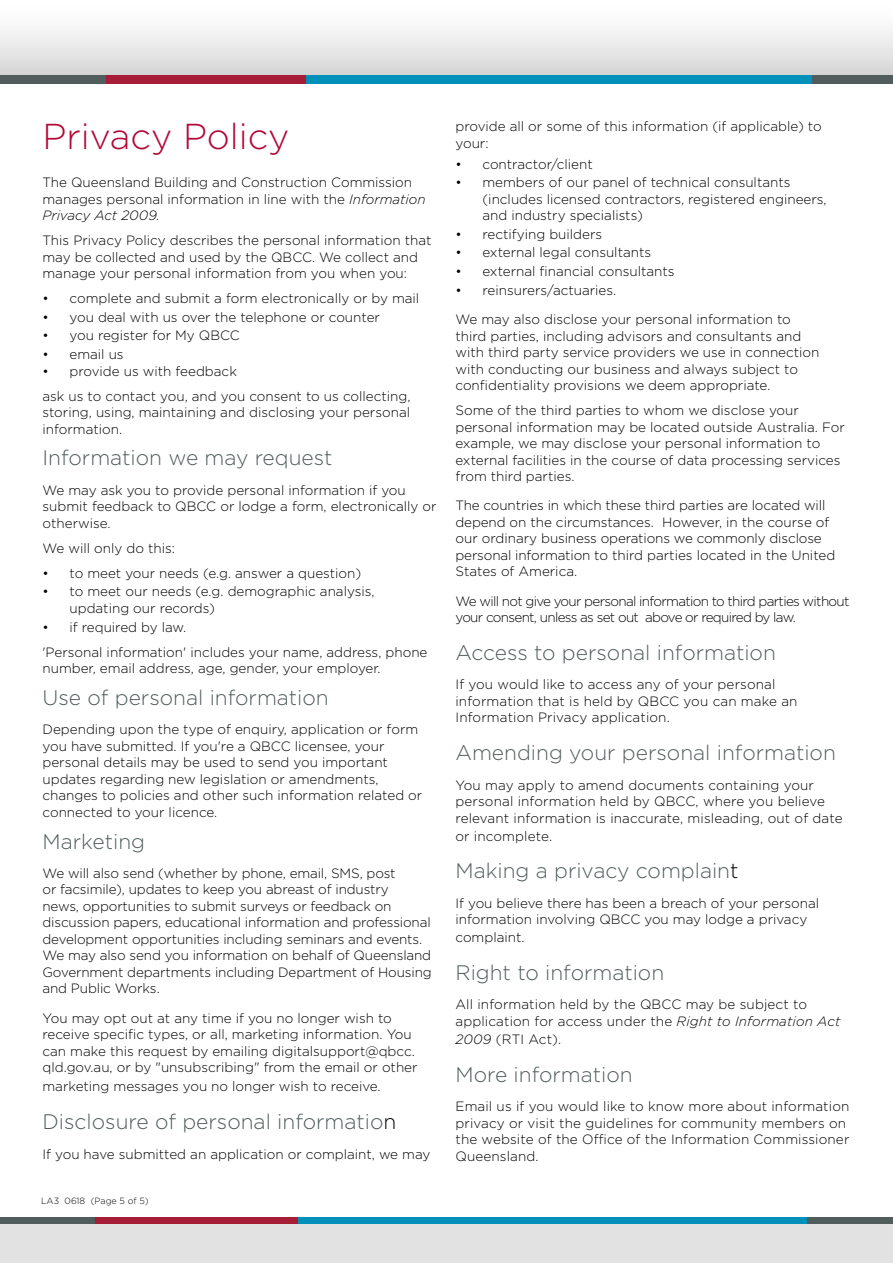
<style>
.page{position:relative;width:893px;height:1263px;background:#fff}
.page>*{position:absolute;margin:0;border:0;box-sizing:border-box;transform-origin:0 0}
.t1{font:300 36px "Gotham";color:#b30838}
.t2{font:300 21px "Gotham";color:#515c5d}
.t3{font:300 21px "Gotham";color:#545d5d}
.t4{font:300 13.5px/16.5px "Gotham";color:#000}
.t5{font:300 13.5px/16.5px "Gotham";letter-spacing:-.05em;color:#000}
.t6{font:300 9px "Gotham";color:#000}
.s1{font-style:italic}
.s2{color:#000}
</style>
<div class="page">
<div style="left:1px;top:0;width:892px;height:79px;background:linear-gradient(to bottom,#fff,#d5d5d5)"></div>
<div style="left:0;top:76px;width:106px;height:8px;background:#515c5d"></div>
<div style="left:106px;top:76px;width:201px;height:8px;background:#a51d37"></div>
<div style="left:307px;top:76px;width:505px;height:8px;background:#0090ba"></div>
<div style="left:812px;top:76px;width:80px;height:8px;background:#515c5d"></div>
<div style="left:0;top:1221px;width:893px;height:42px;background:#e2e2e2"></div>
<div style="left:0;top:1217px;width:95px;height:6px;background:#515c5d"></div>
<div style="left:95px;top:1217px;width:203px;height:6px;background:#a51d37"></div>
<div style="left:298px;top:1217px;width:509px;height:6px;background:#0090ba"></div>
<div style="left:807px;top:1217px;width:86px;height:6px;background:#515c5d"></div>
<h1 class="t1" style="left:43px;top:114px;width:248px">Privacy Policy</h1>
<p class="t4" style="left:43px;top:174px;width:385px">The Queensland Building and Construction Commission manages personal information in line with the <span class="s1">Information<br>Privacy Act 2009.</span></p>
<p class="t4" style="left:43px;top:232px;width:390px">This Privacy Policy describes the personal information that may be collected and used by the QBCC. We collect and manage your personal information from you when you:</p>
<p class="t4" style="left:43px;top:290px;width:378px">• complete and submit a form electronically or by mail</p>
<p class="t4" style="left:43px;top:308px;width:339px">• you deal with us over the telephone or counter</p>
<p class="t4" style="left:43px;top:327px;width:199px">• you register for My QBCC</p>
<p class="t4" style="left:43px;top:346px;width:83px">• email us</p>
<p class="t4" style="left:43px;top:358px;width:369px;line-height:25px">• provide us with feedback<br>ask us to contact you, and you consent to us collecting,</p>
<p class="t4" style="left:43px;top:404px;width:369px">storing, using, maintaining and disclosing your personal information.</p>
<h2 class="t2" style="left:43px;top:445px;width:291px">Information we may request</h2>
<p class="t4" style="left:43px;top:481px;width:396px">We may ask you to provide personal information if you submit feedback to QBCC or lodge a form, electronically or otherwise.</p>
<p class="t4" style="left:43px;top:539px;width:134px">We will only do this:</p>
<p class="t4" style="left:43px;top:564px;width:320px">• to meet your needs (e.g. answer a question)</p>
<p class="t4" style="left:70px;top:583px;width:307px;text-indent:-27px">• to meet our needs (e.g. demographic analysis, updating our records)</p>
<p class="t4" style="left:43px;top:614px;width:386px;line-height:25px">• if required by law.<br>'Personal information' includes your name, address, phone</p>
<p class="t4" style="left:43px;top:660px;width:340px">number, email address, age, gender, your employer.</p>
<h2 class="t2" style="left:43px;top:684px;width:288px">Use of personal information</h2>
<p class="t4" style="left:43px;top:721px;width:381px">Depending upon the type of enquiry, application or form you have submitted. If you're a QBCC licensee, your personal details may be used to send you important updates regarding new legislation or amendments, changes to policies and other such information related or connected to your licence.</p>
<h2 class="t2" style="left:43px;top:828px;width:104px">Marketing</h2>
<p class="t4" style="left:43px;top:864px;width:391px">We will also send (whether by phone, email, SMS, post<br>or facsimile), updates to keep you abreast of industry<br>news, opportunities to submit surveys or feedback on discussion papers, educational information and professional development opportunities including seminars and events.<br>We may also send you information on behalf of Queensland Government departments including Department of Housing and Public Works.</p>
<p class="t4" style="left:43px;top:1009px;width:377px">You may opt out at any time if you no longer wish to receive specific types, or all, marketing information. You can make this request by emailing digitalsupport@qbcc. qld.gov.au, or by "unsubscribing" from the email or other</p>
<p class="t4" style="left:43px;top:1078px;width:340px">marketing messages you no longer wish to receive.</p>
<h2 class="t2" style="left:43px;top:1109px;width:355px">Disclosure of personal informatio<span class="s2">n</span></h2>
<p class="t4" style="left:43px;top:1145px;width:389px">If you have submitted an application or complaint, we may</p>
<p class="t6" style="left:41px;top:1195px;width:109px">LA3 0618 (Page 5 of 5)</p>
<p class="t4" style="left:455px;top:118px;width:368px">provide all or some of this information (if applicable) to your:</p>
<p class="t4" style="left:455px;top:155px;width:139px">• contractor/client</p>
<p class="t4" style="left:482px;top:174px;width:346px;text-indent:-27px">• members of our panel of technical consultants (includes licensed contractors, registered engineers, and industry specialists)</p>
<p class="t4" style="left:455px;top:225px;width:148px">• rectifying builders</p>
<p class="t4" style="left:455px;top:244px;width:197px">• external legal consultants</p>
<p class="t4" style="left:455px;top:263px;width:221px">• external financial consultants</p>
<p class="t4" style="left:455px;top:275px;width:337px;line-height:29.2px">• reinsurers/actuaries.<br>We may also disclose your personal information to</p>
<p class="t4" style="left:455px;top:327px;width:366px">third parties, including advisors and consultants and with third party service providers we use in connection with conducting our business and always subject to confidentiality provisions we deem appropriate.</p>
<p class="t4" style="left:455px;top:402px;width:391px">Some of the third parties to whom we disclose your personal information may be located outside Australia. For example, we may disclose your personal information to external facilities in the course of data processing services from third parties.</p>
<p class="t4" style="left:455px;top:497px;width:381px">The countries in which these third parties are located will depend on the circumstances. However, in the course of our ordinary business operations we commonly disclose personal information to third parties located in the United States of America.</p>
<p class="t5" style="left:455px;top:592px;width:396px">We will not give your personal information to third parties without your consent, unless as set out above or required by law.</p>
<h2 class="t2" style="left:455px;top:639px;width:322px">Access to personal information</h2>
<p class="t4" style="left:455px;top:676px;width:343px">If you would like to access any of your personal information that is held by QBCC you can make an<br>Information Privacy application.</p>
<h2 class="t3" style="left:455px;top:739px;width:382px">Amending your personal information</h2>
<p class="t4" style="left:455px;top:776px;width:389px">You may apply to amend documents containing your personal information held by QBCC, where you believe relevant information is inaccurate, misleading, out of date</p>
<p class="t4" style="left:455px;top:827px;width:98px">or incomplete.</p>
<h2 class="t2" style="left:455px;top:858px;width:285px">Making a privacy complain<span class="s2">t</span></h2>
<p class="t4" style="left:455px;top:894px;width:365px">If you believe there has been a breach of your personal information involving QBCC you may lodge a privacy</p>
<p class="t4" style="left:455px;top:929px;width:71px">complaint.</p>
<h2 class="t2" style="left:455px;top:959px;width:210px">Right to information</h2>
<p class="t4" style="left:455px;top:996px;width:386px">All information held by the QBCC may be subject to application for access under the <span class="s1">Right to Information Act</span></p>
<p class="t4" style="left:455px;top:1030px;width:107px"><span class="s1">2009</span> (RTI Act).</p>
<h2 class="t2" style="left:455px;top:1061px;width:179px">More information</h2>
<p class="t4" style="left:455px;top:1098px;width:395px">Email us if you would like to know more about information privacy or visit the guidelines for community members on the website of the Office of the Information Commissioner Queensland.</p>
</div>
